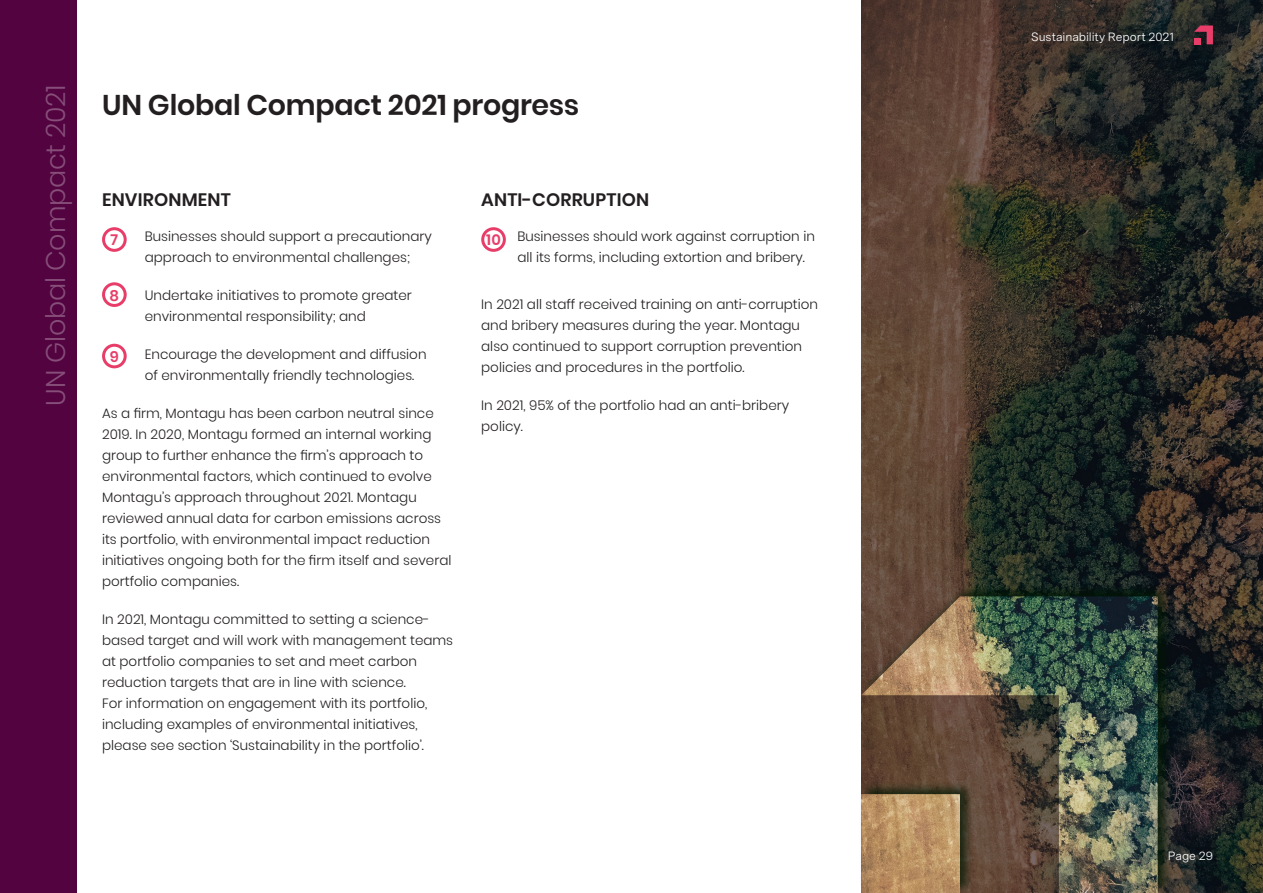
<style>
.page{position:relative;width:1263px;height:893px;background:#fff}
.page>*{position:absolute;margin:0;border:0;box-sizing:border-box;transform-origin:0 0}
.t1{font:600 28.5px "Poppins";letter-spacing:-.01em;color:#231f20}
.t2{font:300 27px "Poppins";letter-spacing:-.01em;color:#864e79}
.t3{font:600 18px "Poppins";letter-spacing:.01em;color:#231f20}
.t4{font:600 15px "Poppins";color:#e83d69}
.t5{font:300 13.5px/21px "Poppins";color:#231f20}
.t6{font:12px "Messina Sans";letter-spacing:-.005em;color:#fff}
</style>
<div class="page">
<svg style="left:861px;top:0;width:402px;height:893px;background:#373129"></svg>
<div style="left:859px;top:583px;width:314px;height:310px;background:#001602;opacity:.73"></div>
<img style="left:861px;top:596px;width:297px;height:297px">
<div style="left:0;top:0;width:77px;height:893px;background:#520340"></div>
<div style="left:102px;top:227px;width:25px;height:25px;border:3px solid #e83d69;border-radius:50%"></div>
<div style="left:481px;top:227px;width:25px;height:25px;border:3px solid #e83d69;border-radius:50%"></div>
<div style="left:102px;top:282px;width:25px;height:25px;border:3px solid #e83d69;border-radius:50%"></div>
<div style="left:102px;top:344px;width:25px;height:24px;border:3px solid #e83d69;border-radius:50%"></div>
<svg style="left:1194px;top:26px;width:19px;height:18px"></svg>
<p class="t2" style="left:40px;top:406px;width:322px;rotate:-90deg">UN Global Compact 2021</p>
<p class="t1" style="left:102px;top:88px;width:479px">UN Global Compact 2021 progress</p>
<p class="t3" style="left:102px;top:189px;width:130px">ENVIRONMENT</p>
<p class="t3" style="left:481px;top:189px;width:169px">ANTI-CORRUPTION</p>
<p class="t5" style="left:145px;top:226px;width:289px">Businesses should support a precautionary approach to environmental challenges;</p>
<p class="t5" style="left:145px;top:285px;width:269px">Undertake initiatives to promote greater environmental responsibility; and</p>
<p class="t5" style="left:145px;top:344px;width:283px">Encourage the development and diffusion of environmentally friendly technologies.</p>
<p class="t5" style="left:517px;top:226px;width:299px">Businesses should work against corruption in all its forms, including extortion and bribery.</p>
<p class="t4" style="left:111px;top:231px;width:9px">7</p>
<p class="t4" style="left:486px;top:231px;width:16px">10</p>
<p class="t4" style="left:110px;top:287px;width:11px">8</p>
<p class="t5" style="left:481px;top:294px;width:338px">In 2021 all staff received training on anti-corruption and bribery measures during the year. Montagu also continued to support corruption prevention policies and procedures in the portfolio.</p>
<p class="t5" style="left:481px;top:395px;width:309px">In 2021, 95% of the portfolio had an anti-bribery policy.</p>
<p class="t4" style="left:110px;top:348px;width:11px">9</p>
<p class="t5" style="left:102px;top:403px;width:351px">As a firm, Montagu has been carbon neutral since 2019. In 2020, Montagu formed an internal working group to further enhance the firm’s approach to environmental factors, which continued to evolve Montagu’s approach throughout 2021. Montagu reviewed annual data for carbon emissions across its portfolio, with environmental impact reduction initiatives ongoing both for the firm itself and several portfolio companies.</p>
<p class="t5" style="left:102px;top:609px;width:353px">In 2021, Montagu committed to setting a science&shy;based target and will work with management teams at portfolio companies to set and meet carbon reduction targets that are in line with science.<br>For information on engagement with its portfolio, including examples of environmental initiatives, please see section ‘Sustainability in the portfolio’.</p>
<p class="t6" style="left:1031px;top:28px;width:145px">Sustainability Report 2021</p>
<p class="t6" style="left:1168px;top:848px;width:47px">Page 29</p>
</div>
